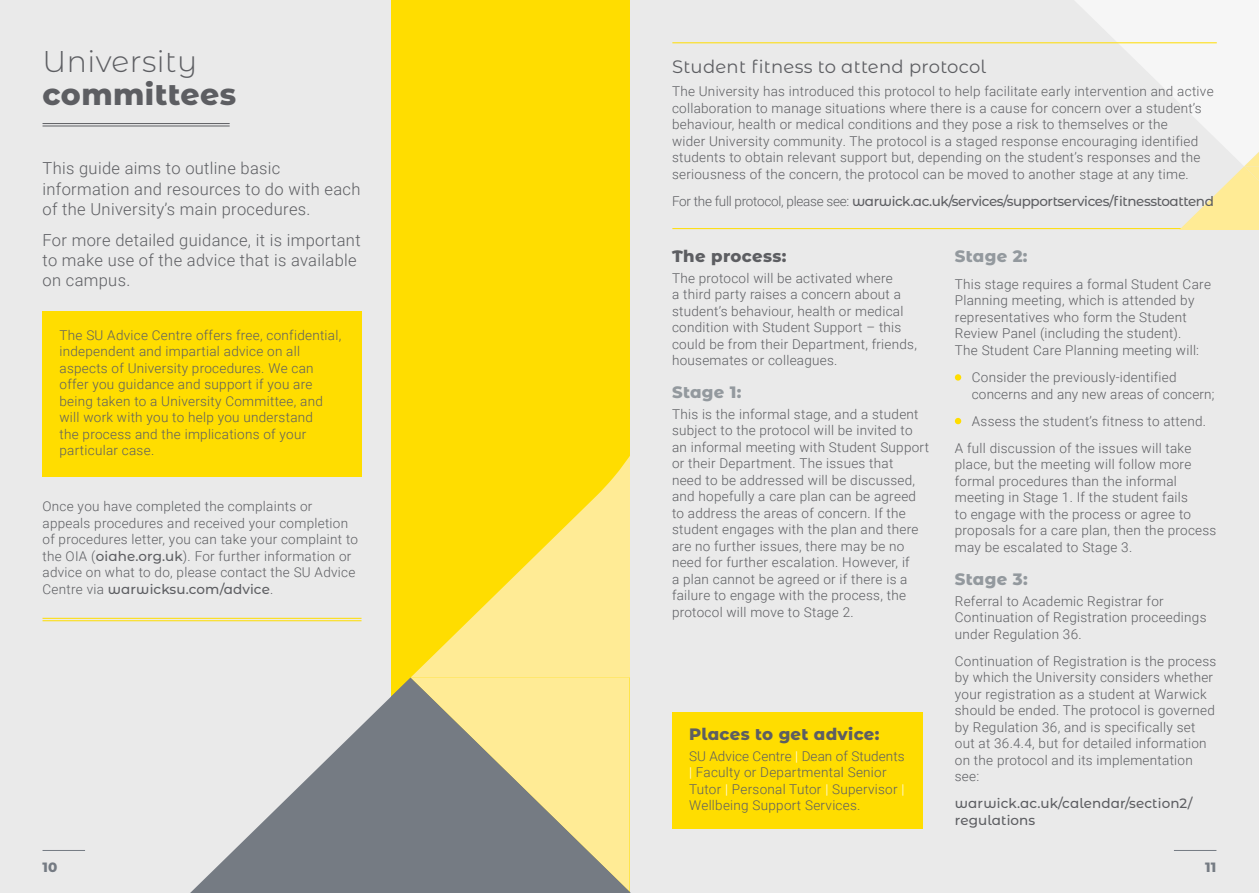
<style>
.page{position:relative;width:1259px;height:893px;background:#eaeaea}
.page>*{position:absolute;margin:0;border:0;box-sizing:border-box;transform-origin:0 0}
.t1{font:300 30px "Montserrat Alternates";letter-spacing:.015em;color:#5d5e62}
.t2{font:800 30px "Montserrat Alternates";letter-spacing:.015em;color:#5d5e62}
.t3{font:18px "Montserrat Alternates";letter-spacing:.015em;color:#5d5e62}
.t4{font:300 16.5px/20.2px "Roboto";letter-spacing:.02em;color:#5d5e62}
.t5{font:800 16.5px "Montserrat Alternates";letter-spacing:.02em;color:#5d5e62}
.t6{font:800 16.5px "Montserrat Alternates";letter-spacing:.02em;color:#93999e}
.t7{font:300 13.5px/16.5px "Roboto";letter-spacing:.02em;color:#5d5e62}
.t8{font:500 13.5px "Montserrat Alternates";letter-spacing:-.03em;color:#5d5e62}
.t9{font:500 13.5px/16.5px "Montserrat Alternates";color:#5d5e62}
.t10{font:800 13.5px "Montserrat Alternates";color:#757b83}
.s1{font-family:"Montserrat Alternates";font-weight:500}
.s2{font-family:"Roboto";font-weight:300}
.s3{color:#fff}
</style>
<div class="page">
<hr style="left:672px;top:228px;width:544px;height:1px;background:#fd0">
<svg style="left:1041px;top:0;width:218px;height:229px"></svg>
<div style="left:955px;top:374px;width:6px;height:7px;background:#fd0;border-radius:50%"></div>
<svg style="left:955px;top:418px;width:6px;height:6px"></svg>
<div style="left:43px;top:311px;width:318px;height:165px;background:#fd0"></div>
<hr style="left:43px;top:850px;width:42px;height:1px;background:#757b83">
<hr style="left:1174px;top:850px;width:42px;height:1px;background:#757b83">
<div style="left:672px;top:712px;width:251px;height:117px;background:#fd0"></div>
<hr style="left:672px;top:42px;width:544px;height:1px;background:#fd0">
<hr style="left:43px;top:125px;width:187px;height:1px;background:#5d5e62">
<hr style="left:43px;top:123px;width:187px;height:1px;background:#5d5e62">
<div style="left:391px;top:0;width:238px;height:893px;background:#fd0"></div>
<svg style="left:410px;top:481px;width:200px;height:197px"></svg>
<div style="left:610px;top:457px;width:19px;height:221px;background:#ffeb95"></div>
<svg style="left:190px;top:678px;width:441px;height:215px"></svg>
<hr style="left:43px;top:620px;width:318px;height:1px;background:#fd0">
<hr style="left:43px;top:618px;width:318px;height:1px;background:#fd0">
<h1 class="t1" style="left:43px;top:41px;width:156px">University</h1>
<h1 class="t2" style="left:43px;top:72px;width:195px">committees</h1>
<p class="t4" style="left:43px;top:158px;width:319px">This guide aims to outline basic information and resources to do with each of the University’s main procedures.</p>
<p class="t4" style="left:43px;top:229px;width:320px">For more detailed guidance, it is important to make use of the advice that is available on campus.</p>
<p class="t7" style="left:60px;top:326px;width:283px">The SU Advice Centre offers free, confidential, independent and impartial advice on all aspects of University procedures. We can offer you guidance and support if you are being taken to a University Committee, and will work with you to help you understand<br>the process and the implications of your particular case.</p>
<p class="t7" style="left:43px;top:498px;width:317px">Once you have completed the complaints or appeals procedures and received your completion of procedures letter, you can take your complaint to the OIA (<span class="s1">oiahe.org.uk</span>). For further information or advice on what to do, please contact the SU Advice</p>
<p class="t9" style="left:43px;top:580px;width:232px"><span class="s2">Centre via</span> warwicksu.com/advice<span class="s2">.</span></p>
<h2 class="t3" style="left:672px;top:54px;width:316px">Student fitness to attend protocol</h2>
<p class="t7" style="left:672px;top:83px;width:543px">The University has introduced this protocol to help facilitate early intervention and active collaboration to manage situations where there is a cause for concern over a student’s behaviour, health or medical conditions and they pose a risk to themselves or the<br>wider University community. The protocol is a staged response encouraging identified students to obtain relevant support but, depending on the student’s responses and the seriousness of the concern, the protocol can be moved to another stage at any time.</p>
<p class="t8" style="left:672px;top:192px;width:543px"><span class="s2">For the full protocol, please see:</span> warwick.ac.uk/services/supportservices/fitnesstoattend</p>
<p class="t5" style="left:672px;top:244px;width:116px">The process:</p>
<p class="t7" style="left:672px;top:269px;width:246px">The protocol will be activated where<br>a third party raises a concern about a student’s behaviour, health or medical condition with Student Support – this could be from their Department, friends, housemates or colleagues.</p>
<p class="t6" style="left:672px;top:380px;width:71px">Stage 1:</p>
<p class="t7" style="left:672px;top:405px;width:259px">This is the informal stage, and a student subject to the protocol will be invited to an informal meeting with Student Support or their Department. The issues that<br>need to be addressed will be discussed, and hopefully a care plan can be agreed to address the areas of concern. If the student engages with the plan and there are no further issues, there may be no need for further escalation. However, if<br>a plan cannot be agreed or if there is a failure to engage with the process, the protocol will move to Stage 2.</p>
<p class="t5" style="left:689px;top:722px;width:192px">Places to get advice:</p>
<p class="t7" style="left:689px;top:747px;width:217px">SU Advice Centre <span class="s3">|</span> Dean of Students <span class="s3">|</span> Faculty or Departmental Senior Tutor <span class="s3">|</span> Personal Tutor <span class="s3">|</span> Supervisor <span class="s3">| </span>Wellbeing Support Services.</p>
<p class="t6" style="left:955px;top:244px;width:74px">Stage 2:</p>
<p class="t7" style="left:955px;top:275px;width:258px">This stage requires a formal Student Care Planning meeting, which is attended by representatives who form the Student Review Panel (including the student).<br>The Student Care Planning meeting will:</p>
<p class="t7" style="left:972px;top:369px;width:244px">Consider the previously-identified concerns and any new areas of concern;</p>
<p class="t7" style="left:955px;top:407px;width:253px;line-height:27.2px;text-indent:17px">Assess the student’s fitness to attend.<br>A full discussion of the issues will take</p>
<p class="t7" style="left:955px;top:456px;width:263px">place, but the meeting will follow more formal procedures than the informal meeting in Stage 1. If the student fails<br>to engage with the process or agree to proposals for a care plan, then the process may be escalated to Stage 3.</p>
<p class="t6" style="left:955px;top:567px;width:74px">Stage 3:</p>
<p class="t7" style="left:955px;top:592px;width:253px">Referral to Academic Registrar for<br>Continuation of Registration proceedings under Regulation 36.</p>
<p class="t7" style="left:955px;top:652px;width:263px">Continuation of Registration is the process by which the University considers whether your registration as a student at Warwick should be ended. The protocol is governed by Regulation 36, and is specifically set out at 36.4.4, but for detailed information on the protocol and its implementation see:</p>
<p class="t9" style="left:955px;top:795px;width:239px">warwick.ac.uk/calendar/section2/ regulations</p>
<p class="t10" style="left:43px;top:857px;width:16px">10</p>
<p class="t10" style="left:1205px;top:857px;width:13px">11</p>
</div>
